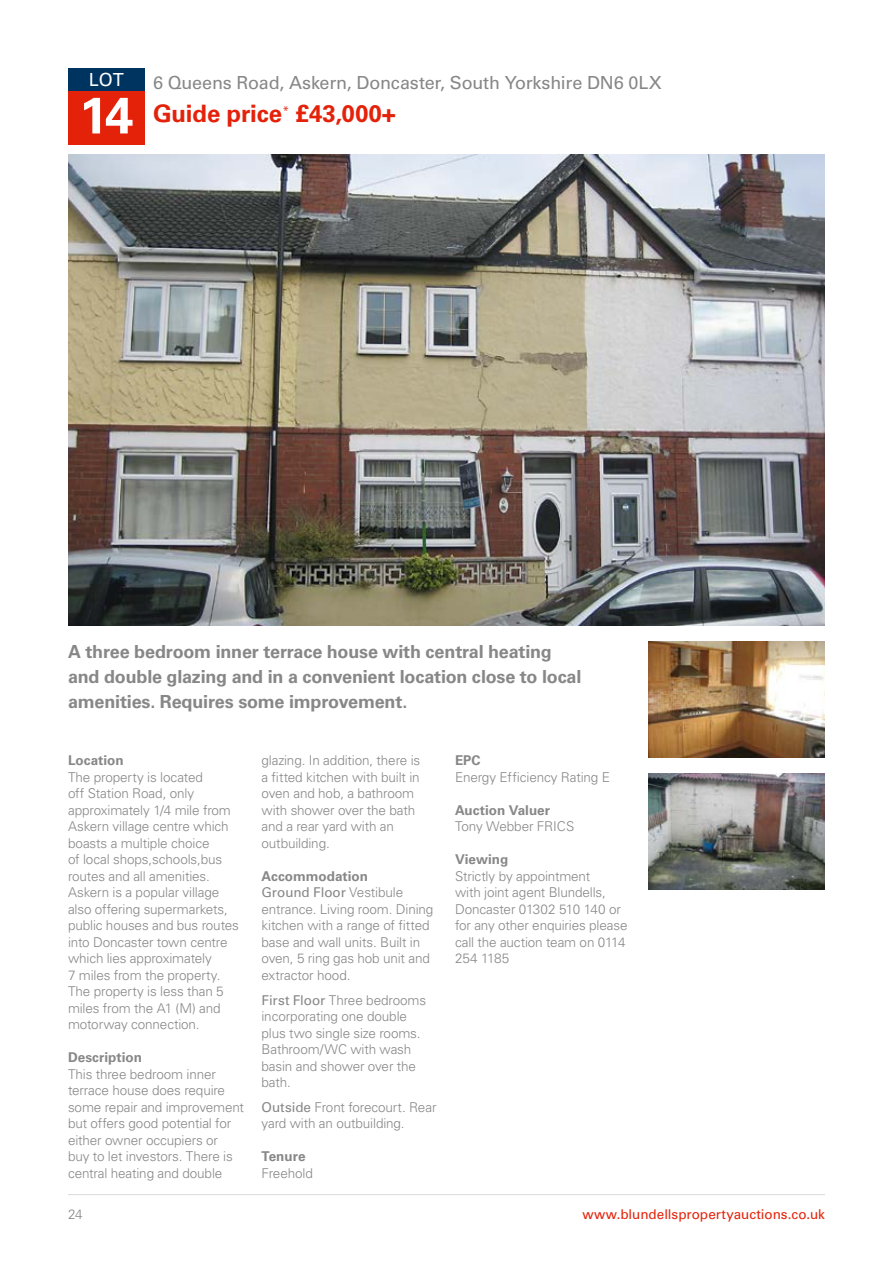
<style>
.page{position:relative;width:893px;height:1263px;background:#fff}
.page>*{position:absolute;margin:0;border:0;box-sizing:border-box;transform-origin:0 0}
.t1{font:700 51px "Univers LT Std";color:#fff}
.t2{font:700 24px "Univers LT Std";letter-spacing:-.005em;color:#e4220a}
.t3{font:700 18px/24.8px "Univers LT Std";letter-spacing:-.01em;color:#868786}
.t4{font:18px "Univers LT Std";letter-spacing:-.01em;color:#868786}
.t5{font:18px "Univers LT Std";color:#fff}
.t6{font:300 13.5px/16.5px "Univers LT Std";letter-spacing:-.01em;color:#868786}
.t7{font:700 13.5px "Univers LT Std";color:#868786}
.t8{font:13.5px "Univers LT Std";color:#e4220a}
.s1{font-weight:700}
.s2{font-weight:400}
</style>
<div class="page">
<div style="left:68px;top:68px;width:77px;height:23px;background:#003460"></div>
<hr style="left:68px;top:1194px;width:757px;height:1px;background:#d9dada">
<img style="left:68px;top:154px;width:757px;height:471px">
<img style="left:648px;top:642px;width:177px;height:115px">
<img style="left:648px;top:774px;width:177px;height:115px">
<div style="left:68px;top:91px;width:77px;height:54px;background:#e4220a"></div>
<h3 class="t5" style="left:89px;top:69px;width:37px">LOT</h3>
<h1 class="t1" style="left:79px;top:86px;width:56px">14</h1>
<h3 class="t4" style="left:153px;top:72px;width:510px">6 Queens Road, Askern, Doncaster, South Yorkshire DN6 0LX</h3>
<h2 class="t2" style="left:153px;top:99px;width:244px">Guide price<sup>*</sup> £43,000+</h2>
<h3 class="t3" style="left:68px;top:639px;width:515px">A three bedroom inner terrace house with central heating and double glazing and in a convenient location close to local amenities. Requires some improvement.</h3>
<p class="t7" style="left:68px;top:753px;width:57px">Location</p>
<p class="t6" style="left:68px;top:769px;width:172px">The property is located<br>off Station Road, only approximately 1/4 mile from<br>Askern village centre which boasts a multiple choice<br>of local shops,schools,bus routes and all amenities.<br>Askern is a popular village also offering supermarkets, public houses and bus routes into Doncaster town centre which lies approximately<br>7 miles from the property.<br>The property is less than 5 miles from the A1 (M) and motorway connection.</p>
<p class="t7" style="left:68px;top:1050px;width:76px">Description</p>
<p class="t6" style="left:68px;top:1066px;width:178px">This three bedroom inner terrace house does require some repair and improvement but offers good potential for either owner occupiers or<br>buy to let investors. There is central heating and double</p>
<p class="t6" style="left:261px;top:752px;width:160px">glazing. In addition, there is a fitted kitchen with built in oven and hob, a bathroom with shower over the bath and a rear yard with an outbuilding.</p>
<p class="t6" style="left:261px;top:868px;width:173px"><span class="s1">Accommodation<br></span><span class="s2">Ground Floor</span> Vestibule entrance. Living room. Dining kitchen with a range of fitted base and wall units. Built in oven, 5 ring gas hob unit and extractor hood.</p>
<p class="t6" style="left:261px;top:991px;width:166px"><span class="s2">First Floor</span> Three bedrooms incorporating one double plus two single size rooms.<br>Bathroom/WC with wash basin and shower over the bath.</p>
<p class="t6" style="left:261px;top:1099px;width:176px"><span class="s2">Outside</span> Front forecourt. Rear yard with an outbuilding.</p>
<p class="t7" style="left:261px;top:1148px;width:46px">Tenure</p>
<p class="t6" style="left:261px;top:1165px;width:53px">Freehold</p>
<p class="t7" style="left:455px;top:752px;width:27px">EPC</p>
<p class="t6" style="left:455px;top:769px;width:157px">Energy Efficiency Rating E</p>
<p class="t7" style="left:455px;top:802px;width:97px">Auction Valuer</p>
<p class="t6" style="left:455px;top:818px;width:121px">Tony Webber FRICS</p>
<p class="t7" style="left:455px;top:851px;width:55px">Viewing</p>
<p class="t6" style="left:455px;top:868px;width:174px">Strictly by appointment<br>with joint agent Blundells,<br>Doncaster 01302 510 140 or for any other enquiries please call the auction team on 0114<br>254 1185</p>
<p class="t6" style="left:68px;top:1206px;width:16px">24</p>
<p class="t8" style="left:582px;top:1206px;width:244px">www.blundellspropertyauctions.co.uk</p>
</div>
